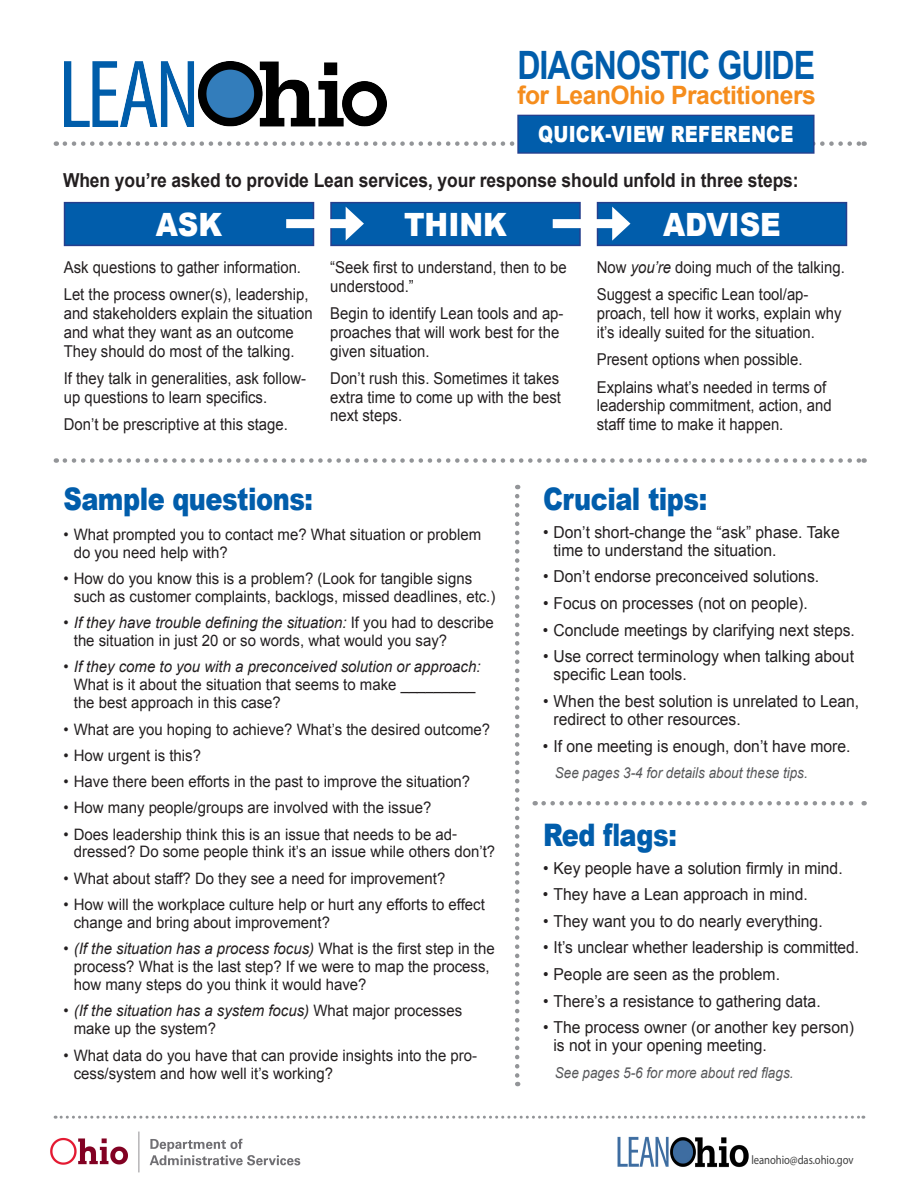
<style>
.page{position:relative;width:918px;height:1188px;background:#fff}
.page>*{position:absolute;margin:0;border:0;box-sizing:border-box;transform-origin:0 0}
.t1{font:700 39.15px "Arial";letter-spacing:-.03em;color:#015dab;scale:.82 1}
.t2{font:900 32.1px "Arial";color:#fff;scale:.89 1}
.t3{font:900 31.05px "Arial";letter-spacing:-.02em;color:#015dab;scale:.83 1}
.t4{font:700 25.35px "Arial";letter-spacing:-.02em;color:#f58d1d}
.t5{font:900 22.35px "Arial";letter-spacing:.01em;color:#fff;scale:.81 1}
.t6{font:700 19.2px "Arial";letter-spacing:-.005em;color:#231f20;scale:.91 1}
.t7{font:16.5px/18px "Arial";color:#231f20;scale:.95 1}
.t8{font:16.5px "Arial";color:#231f20;scale:.94 1}
.t9{font:16.35px/18.8px "Arial";color:#231f20;scale:.91 1}
.t10{font:15.75px/18px "Arial";color:#231f20;scale:.95 1}
.t11{font:italic 15.75px "Arial";color:#231f20;scale:.95 1}
.t12{font:italic 15px "Arial";color:#57585a;scale:.9 1}
.t13{font:12.3px "Myriad Pro";letter-spacing:-.005em;color:#404040;scale:.86 1}
.s1{font-style:italic}
</style>
<div class="page">
<svg style="left:65px;top:141px;width:800px;height:5px"></svg>
<svg style="left:65px;top:458px;width:800px;height:5px"></svg>
<svg style="left:515px;top:496px;width:4px;height:590px"></svg>
<div style="left:518px;top:115px;width:296px;height:38px;background:#015dab"></div>
<div style="left:517px;top:115px;width:298px;height:39px;border:1px solid #253f8e"></div>
<div style="left:65px;top:203px;width:249px;height:42px;background:#015dab"></div>
<div style="left:64px;top:202px;width:250px;height:44px;border:2px solid #253f8e"></div>
<div style="left:331px;top:203px;width:249px;height:42px;background:#015dab"></div>
<div style="left:330px;top:202px;width:251px;height:44px;border:2px solid #253f8e"></div>
<div style="left:598px;top:203px;width:248px;height:42px;background:#015dab"></div>
<div style="left:597px;top:202px;width:250px;height:44px;border:2px solid #253f8e"></div>
<div style="left:286px;top:219px;width:67px;height:9px;background:#fff"></div>
<svg style="left:346px;top:207px;width:18px;height:34px"></svg>
<img style="left:64px;top:62px;width:322px;height:65px">
<svg style="left:544px;top:801px;width:321px;height:5px"></svg>
<svg style="left:55px;top:1116px;width:809px;height:3px"></svg>
<div style="left:553px;top:219px;width:66px;height:9px;background:#fff"></div>
<svg style="left:612px;top:207px;width:18px;height:34px"></svg>
<img style="left:618px;top:1137px;width:131px;height:30px">
<img style="left:50px;top:1131px;width:251px;height:42px">
<h1 class="t1" style="left:517px;top:39px;width:365px">DIAGNOSTIC GUIDE</h1>
<h3 class="t4" style="left:517px;top:79px;width:300px">for LeanOhio Practitioners</h3>
<h3 class="t5" style="left:538px;top:117px;width:317px">QUICK-VIEW REFERENCE</h3>
<p class="t6" style="left:63px;top:167px;width:810px">When you’re asked to provide Lean services, your response should unfold in three steps:</p>
<h2 class="t2" style="left:156px;top:201px;width:76px">ASK</h2>
<h2 class="t2" style="left:404px;top:201px;width:117px">THINK</h2>
<h2 class="t2" style="left:663px;top:201px;width:134px">ADVISE</h2>
<p class="t9" style="left:64px;top:254px;width:270px;line-height:27.5px">Ask questions to gather information.<br>Let the process owner(s), leadership,</p>
<p class="t9" style="left:64px;top:304px;width:275px">and stakeholders explain the situation and what they want as an outcome<br>They should do most of the talking.</p>
<p class="t9" style="left:64px;top:369px;width:268px">If they talk in generalities, ask follow&shy;up questions to learn specifics.</p>
<p class="t9" style="left:64px;top:415px;width:248px">Don’t be prescriptive at this stage.</p>
<p class="t9" style="left:330px;top:258px;width:261px">“Seek first to understand, then to be understood.”</p>
<p class="t9" style="left:330px;top:304px;width:258px">Begin to identify Lean tools and ap&shy;proaches that will work best for the given situation.</p>
<p class="t9" style="left:330px;top:369px;width:255px;text-align:justify">Don’t rush this. Sometimes it takes extra time to come up with the best next steps.</p>
<p class="t9" style="left:597px;top:254px;width:274px;line-height:27.5px">Now <span class="s1">you’re</span> doing much of the talking.<br>Suggest a specific Lean tool/ap-</p>
<p class="t9" style="left:597px;top:304px;width:270px">proach, tell how it works, explain why it’s ideally suited for the situation.</p>
<p class="t9" style="left:597px;top:346px;width:254px;line-height:27.5px">Present options when possible.<br>Explains what’s needed in terms of</p>
<p class="t9" style="left:597px;top:396px;width:260px">leadership commitment, action, and staff time to make it happen.</p>
<h3 class="t3" style="left:63px;top:476px;width:302px">Sample questions:</h3>
<p class="t10" style="left:74px;top:525px;width:430px;text-indent:-11px">• What prompted you to contact me? What situation or problem do you need help with?</p>
<p class="t10" style="left:74px;top:570px;width:445px;text-indent:-11px">• How do you know this is a problem? (Look for tangible signs such as customer complaints, backlogs, missed deadlines, etc.)</p>
<p class="t10" style="left:74px;top:614px;width:444px;text-indent:-11px"><span class="s1">• If they have trouble defining the situation:</span> If you had to describe the situation in just 20 or so words, what would you say?</p>
<p class="t11" style="left:63px;top:657px;width:441px">• If they come to you with a preconceived solution or approach:</p>
<p class="t10" style="left:74px;top:676px;width:424px">What is it about the situation that seems to make _________ the best approach in this case?</p>
<p class="t10" style="left:63px;top:720px;width:451px">• What are you hoping to achieve? What’s the desired outcome?</p>
<p class="t10" style="left:63px;top:747px;width:146px">• How urgent is this?</p>
<p class="t10" style="left:63px;top:773px;width:430px">• Have there been efforts in the past to improve the situation?</p>
<p class="t10" style="left:63px;top:799px;width:389px">• How many people/groups are involved with the issue?</p>
<p class="t10" style="left:74px;top:825px;width:445px;text-indent:-11px">• Does leadership think this is an issue that needs to be ad&shy;dressed? Do some people think it’s an issue while others don’t?</p>
<p class="t10" style="left:63px;top:869px;width:404px">• What about staff? Do they see a need for improvement?</p>
<p class="t10" style="left:74px;top:896px;width:434px;text-indent:-11px">• How will the workplace culture help or hurt any efforts to effect change and bring about improvement?</p>
<p class="t10" style="left:74px;top:940px;width:444px;text-indent:-11px"><span class="s1">• (If the situation has a process focus)</span> What is the first step in the process? What is the last step? If we were to map the process, how many steps do you think it would have?</p>
<p class="t10" style="left:74px;top:1002px;width:410px;text-indent:-11px"><span class="s1">• (If the situation has a system focus)</span> What major processes make up the system?</p>
<p class="t10" style="left:74px;top:1046px;width:426px;text-indent:-11px">• What data do you have that can provide insights into the pro&shy;cess/system and how well it’s working?</p>
<h3 class="t3" style="left:543px;top:476px;width:199px">Crucial tips:</h3>
<p class="t7" style="left:554px;top:523px;width:303px;text-indent:-11px">• Don’t short-change the “ask” phase. Take time to understand the situation.</p>
<p class="t7" style="left:543px;top:568px;width:292px">• Don’t endorse preconceived solutions.</p>
<p class="t7" style="left:543px;top:594px;width:280px">• Focus on processes (not on people).</p>
<p class="t7" style="left:543px;top:621px;width:330px">• Conclude meetings by clarifying next steps.</p>
<p class="t7" style="left:554px;top:648px;width:318px;text-indent:-11px">• Use correct terminology when talking about specific Lean tools.</p>
<p class="t7" style="left:554px;top:692px;width:323px;text-indent:-11px">• When the best solution is unrelated to Lean, redirect to other resources.</p>
<p class="t7" style="left:543px;top:737px;width:325px">• If one meeting is enough, don’t have more.</p>
<p class="t12" style="left:555px;top:763px;width:282px">See pages 3-4 for details about these tips.</p>
<h3 class="t3" style="left:543px;top:812px;width:163px">Red flags:</h3>
<p class="t7" style="left:543px;top:859px;width:317px">• Key people have a solution firmly in mind.</p>
<p class="t7" style="left:543px;top:886px;width:280px">• They have a Lean approach in mind.</p>
<p class="t7" style="left:543px;top:912px;width:296px">• They want you to do nearly everything.</p>
<p class="t8" style="left:543px;top:937px;width:338px">• It’s unclear whether leadership is committed.</p>
<p class="t7" style="left:543px;top:965px;width:251px">• People are seen as the problem.</p>
<p class="t7" style="left:543px;top:992px;width:294px">• There’s a resistance to gathering data.</p>
<p class="t7" style="left:554px;top:1019px;width:318px;text-indent:-11px">• The process owner (or another key person) is not in your opening meeting.</p>
<p class="t12" style="left:555px;top:1063px;width:267px">See pages 5-6 for more about red flags.</p>
<p class="t13" style="left:751px;top:1153px;width:121px">leanohio@das.ohio.gov</p>
</div>
